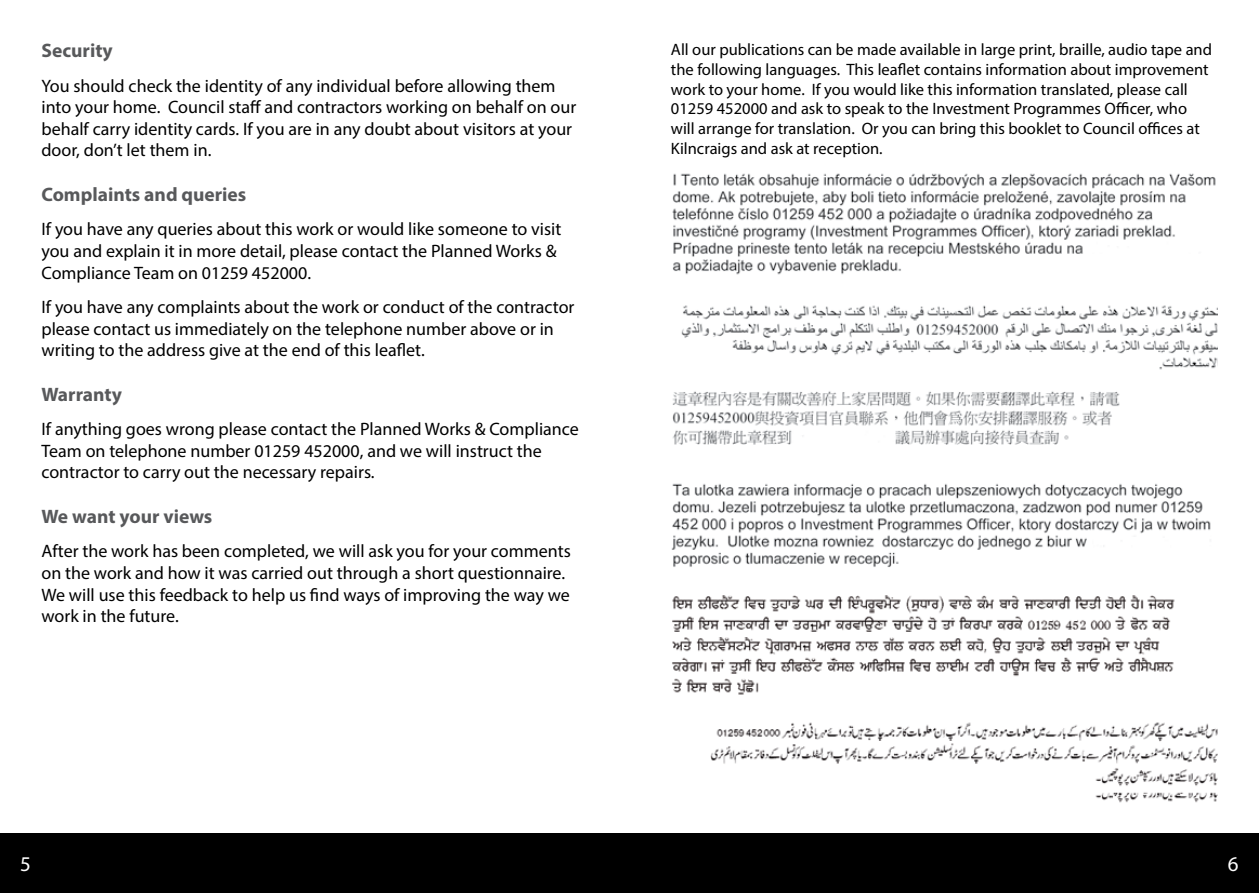
<style>
.page{position:relative;width:1259px;height:893px;background:#fff}
.page>*{position:absolute;margin:0;border:0;box-sizing:border-box;transform-origin:0 0}
.t1{font:21px "Myriad Pro";color:#fff}
.t2{font:700 19.5px "Myriad Pro";color:#58595b}
.t3{font:18px/21.6px "Myriad Pro";color:#000}
.t4{font:16.5px/19.8px "Myriad Pro";color:#000}
</style>
<div class="page">
<div style="left:0;top:833px;width:644px;height:60px;background:#000"></div>
<div style="left:612px;top:833px;width:647px;height:60px;background:#000"></div>
<img style="left:671px;top:173px;width:546px;height:630px">
<p class="t2" style="left:41px;top:38px;width:73px">Security</p>
<p class="t3" style="left:41px;top:74px;width:536px">You should check the identity of any individual before allowing them into your home. Council staff and contractors working on behalf on our behalf carry identity cards. If you are in any doubt about visitors at your door, don’t let them in.</p>
<p class="t2" style="left:41px;top:182px;width:206px">Complaints and queries</p>
<p class="t3" style="left:41px;top:218px;width:521px">If you have any queries about this work or would like someone to visit you and explain it in more detail, please contact the Planned Works &amp;<br>Compliance Team on 01259 452000.</p>
<p class="t3" style="left:41px;top:296px;width:534px">If you have any complaints about the work or conduct of the contractor please contact us immediately on the telephone number above or in writing to the address give at the end of this leaflet.</p>
<p class="t2" style="left:41px;top:381px;width:82px">Warranty</p>
<p class="t3" style="left:41px;top:418px;width:539px">If anything goes wrong please contact the Planned Works &amp; Compliance<br>Team on telephone number 01259 452000, and we will instruct the contractor to carry out the necessary repairs.</p>
<p class="t2" style="left:41px;top:504px;width:172px">We want your views</p>
<p class="t3" style="left:41px;top:540px;width:531px">After the work has been completed, we will ask you for your comments on the work and how it was carried out through a short questionnaire.<br>We will use this feedback to help us find ways of improving the way we work in the future.</p>
<p class="t4" style="left:671px;top:39px;width:542px">All our publications can be made available in large print, braille, audio tape and the following languages. This leaflet contains information about improvement work to your home. If you would like this information translated, please call 01259 452000 and ask to speak to the Investment Programmes Officer, who will arrange for translation. Or you can bring this booklet to Council offices at Kilncraigs and ask at reception.</p>
<p class="t1" style="left:20px;top:851px;width:12px">5</p>
<p class="t1" style="left:1227px;top:851px;width:12px">6</p>
</div>
